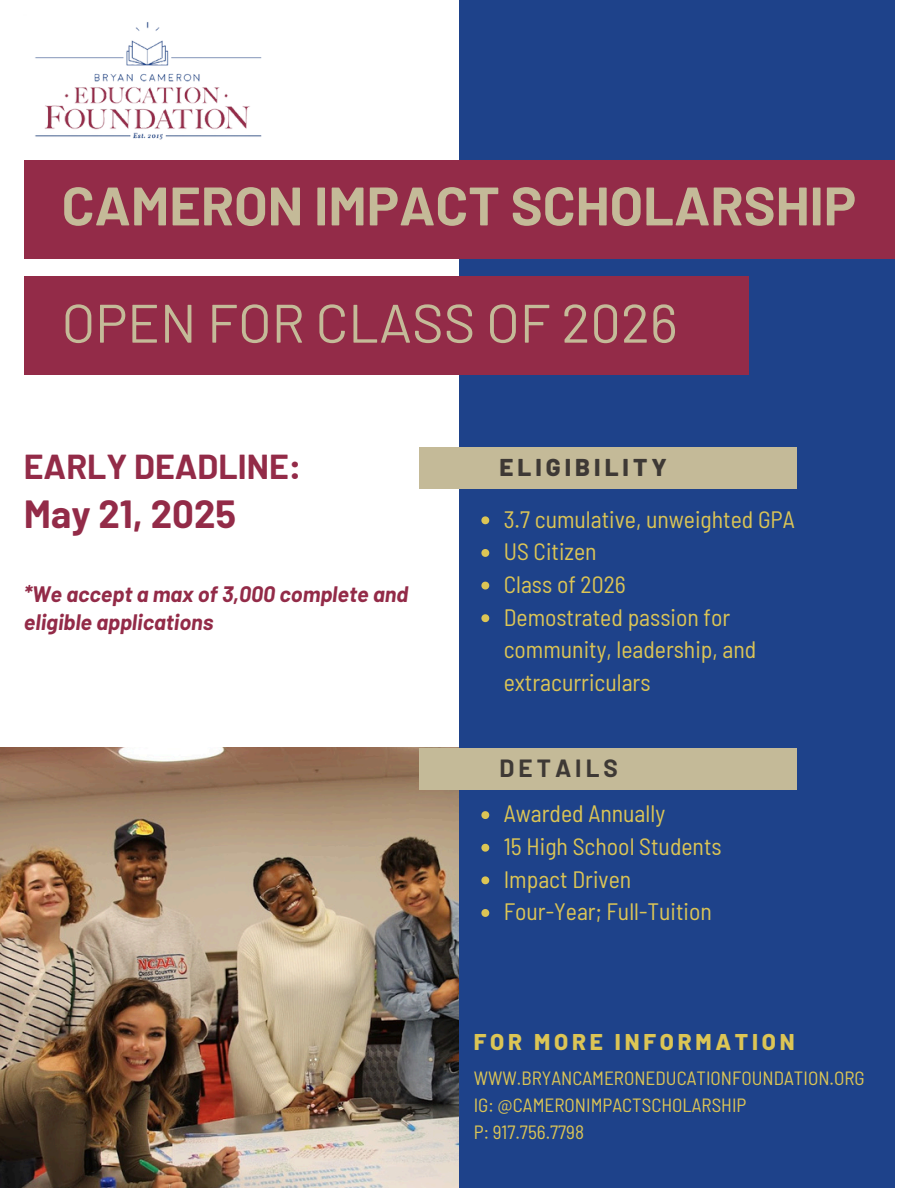
<style>
.page{position:relative;width:918px;height:1188px;background:#fff}
.page>*{position:absolute;margin:0;border:0;box-sizing:border-box;transform-origin:0 0}
.t1{font:700 54.15px "Barlow";color:#c4ba98}
.t2{font:54.15px "Barlow";color:#c4ba98}
.t3{font:700 38.4px "Barlow";color:#932b48}
.t4{font:700 33.9px "Barlow";color:#932b48}
.t5{font:800 24.3px "Barlow";letter-spacing:.165em;color:#3e3935}
.t6{font:700 24.3px "Barlow";letter-spacing:.165em;color:#3e3935}
.t7{font:semi-condensed 23.7px/32.7px "Barlow";color:#dcc555}
.t8{font:800 22.8px "Barlow";letter-spacing:.165em;color:#dcc555}
.t9{font:italic 700 21.9px/28.2px "Barlow";color:#932b48}
.t10{font:semi-condensed 19.2px "Barlow";color:#dcc555}
</style>
<div class="page">
<img style="left:0;top:748px;width:459px;height:440px">
<div style="left:459px;top:0;width:435px;height:1188px;background:#1e428a"></div>
<div style="left:24px;top:160px;width:870px;height:99px;background:#932b48"></div>
<div style="left:24px;top:276px;width:724px;height:99px;background:#932b48"></div>
<div style="left:419px;top:447px;width:378px;height:42px;background:#c4ba98"></div>
<img style="left:35px;top:22px;width:227px;height:118px">
<div style="left:419px;top:748px;width:378px;height:42px;background:#c4ba98"></div>
<svg style="left:481px;top:516px;width:8px;height:8px"></svg>
<svg style="left:481px;top:549px;width:8px;height:8px"></svg>
<svg style="left:481px;top:582px;width:8px;height:8px"></svg>
<svg style="left:481px;top:614px;width:8px;height:8px"></svg>
<svg style="left:481px;top:811px;width:8px;height:8px"></svg>
<svg style="left:481px;top:844px;width:8px;height:8px"></svg>
<svg style="left:481px;top:876px;width:8px;height:8px"></svg>
<svg style="left:481px;top:909px;width:8px;height:8px"></svg>
<p class="t1" style="left:62px;top:171px;width:796px">CAMERON IMPACT SCHOLARSHIP</p>
<p class="t2" style="left:62px;top:289px;width:618px">OPEN FOR CLASS OF 2026</p>
<p class="t4" style="left:24px;top:446px;width:279px">EARLY DEADLINE:</p>
<p class="t3" style="left:24px;top:489px;width:214px">May 21, 2025</p>
<p class="t9" style="left:24px;top:579px;width:386px">*We accept a max of 3,000 complete and eligible applications</p>
<p class="t5" style="left:500px;top:452px;width:169px">ELIGIBILITY</p>
<p class="t7" style="left:504px;top:502px;width:293px">3.7 cumulative, unweighted GPA</p>
<p class="t7" style="left:504px;top:534px;width:94px">US Citizen</p>
<h4 class="t7" style="left:504px;top:567px;width:124px">Class of 2026</h4>
<p class="t7" style="left:504px;top:600px;width:254px">Demostrated passion for community, leadership, and extracurriculars</p>
<p class="t6" style="left:500px;top:753px;width:120px">DETAILS</p>
<h2 class="t7" style="left:504px;top:797px;width:163px">Awarded Annually</h2>
<h3 class="t7" style="left:504px;top:829px;width:219px">15 High School Students</h3>
<h6 class="t7" style="left:504px;top:862px;width:129px">Impact Driven</h6>
<h4 class="t7" style="left:504px;top:894px;width:210px">Four-Year; Full-Tuition</h4>
<h1 class="t8" style="left:474px;top:1027px;width:322px">FOR MORE INFORMATION</h1>
<p class="t10" style="left:474px;top:1066px;width:392px">WWW.BRYANCAMERONEDUCATIONFOUNDATION.ORG</p>
<p class="t10" style="left:474px;top:1093px;width:274px">IG: @CAMERONIMPACTSCHOLARSHIP</p>
<p class="t10" style="left:474px;top:1120px;width:112px">P: 917.756.7798</p>
</div>
